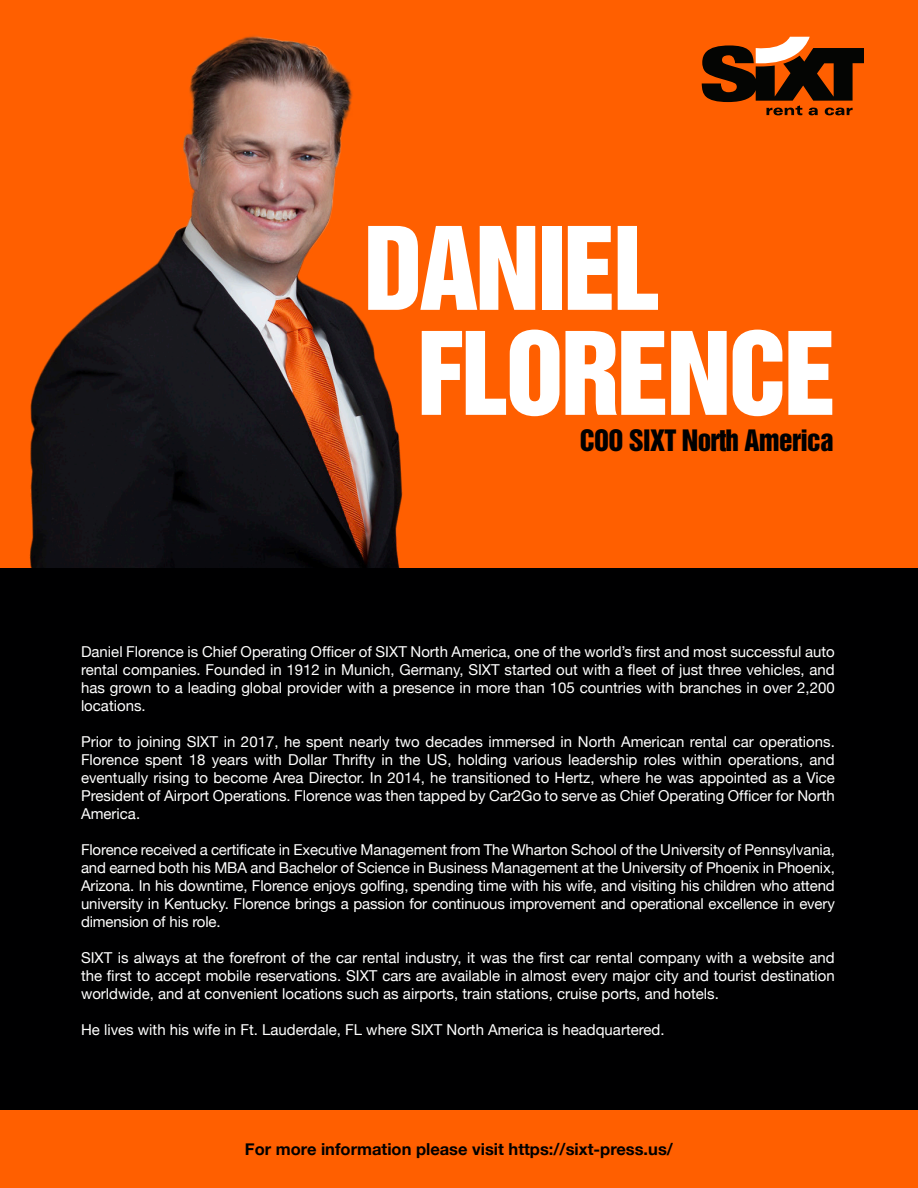
<style>
.page{position:relative;width:918px;height:1188px;background:#ff5f00}
.page>*{position:absolute;margin:0;border:0;box-sizing:border-box;transform-origin:0 0}
.t1{font:105px "Helvetica Inserat";letter-spacing:-.025em;color:#fff}
.t2{font:27px "Helvetica Inserat";letter-spacing:-.025em;color:#000001}
.t3{font:700 16.5px "Helvetica Neue";color:#000001}
.t4{font:15px/18px "Helvetica Neue";color:#fff;text-align:justify}
</style>
<div class="page">
<img style="left:29px;top:35px;width:374px;height:533px">
<svg style="left:702px;top:37px;width:162px;height:78px"></svg>
<div style="left:0;top:568px;width:918px;height:542px;background:#000001"></div>
<p class="t1" style="left:364px;top:206px;width:298px">DANIEL</p>
<p class="t1" style="left:417px;top:311px;width:421px">FLORENCE</p>
<p class="t2" style="left:580px;top:424px;width:255px">COO SIXT North America</p>
<p class="t4" style="left:81px;top:644px;width:755px">Daniel Florence is Chief Operating Officer of SIXT North America, one of the world’s first and most successful auto rental companies. Founded in 1912 in Munich, Germany, SIXT started out with a fleet of just three vehicles, and has grown to a leading global provider with a presence in more than 105 countries with branches in over 2,200 locations.</p>
<p class="t4" style="left:81px;top:734px;width:755px">Prior to joining SIXT in 2017, he spent nearly two decades immersed in North American rental car operations.<br>Florence spent 18 years with Dollar Thrifty in the US, holding various leadership roles within operations, and eventually rising to become Area Director. In 2014, he transitioned to Hertz, where he was appointed as a Vice President of Airport Operations. Florence was then tapped by Car2Go to serve as Chief Operating Officer for North America.</p>
<p class="t4" style="left:81px;top:842px;width:755px">Florence received a certificate in Executive Management from The Wharton School of the University of Pennsylvania, and earned both his MBA and Bachelor of Science in Business Management at the University of Phoenix in Phoenix, Arizona. In his downtime, Florence enjoys golfing, spending time with his wife, and visiting his children who attend university in Kentucky. Florence brings a passion for continuous improvement and operational excellence in every dimension of his role.</p>
<p class="t4" style="left:81px;top:950px;width:755px">SIXT is always at the forefront of the car rental industry, it was the first car rental company with a website and the first to accept mobile reservations. SIXT cars are available in almost every major city and tourist destination worldwide, and at convenient locations such as airports, train stations, cruise ports, and hotels.</p>
<p class="t4" style="left:81px;top:1022px;width:585px">He lives with his wife in Ft. Lauderdale, FL where SIXT North America is headquartered.</p>
<p class="t3" style="left:245px;top:1136px;width:430px">For more information please visit https://sixt-press.us/</p>
</div>
